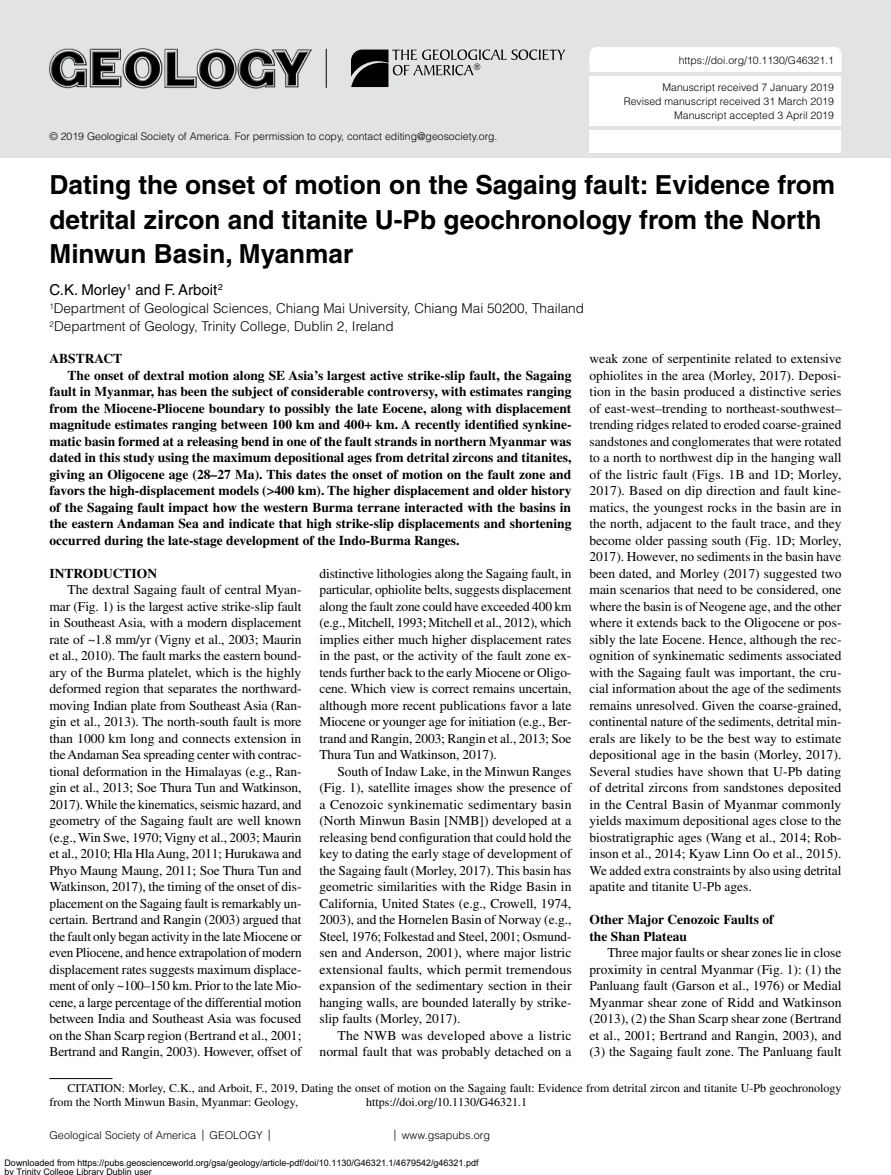
<style>
.page{position:relative;width:891px;height:1175px;background:#fff}
.page>*{position:absolute;margin:0;border:0;box-sizing:border-box;transform-origin:0 0}
.Head_0_-_Title{font:700 26.25px/34.5px "Helvetica LT Std";color:#000}
.Author{font:15px "Helvetica LT Std";color:#000}
.Body_Text{font:13.5px/16.5px "Times LT Std";color:#000;text-align:justify}
.Abstract_Body___3_co{font:700 13.5px/16.5px "Times LT Std";color:#000;text-align:justify}
.Affiliation{font:300 13.5px "Helvetica LT Std";color:#000}
.Head_2{font:700 13.5px/16.5px "Times LT Std";color:#000}
.Head_1{font:700 13.5px "Times LT Std";color:#000}
.Abstract_Head{font:700 13.5px "Times LT Std";color:#000}
.Footnote___span{font:12px/13.5px "Times LT Std";color:#000}
.t1{font:300 10.8px "Helvetica LT Std";color:#000}
.Manuscript{font:300 10.5px/13.5px "Helvetica LT Std";color:#000;text-align:right}
.Copyright{font:300 10.5px "Helvetica LT Std";color:#000}
.id_Tagline{font:300 10.5px "Helvetica LT Std";color:#000}
.t2{font:9px/9px "Arial";color:#000}
.s1{color:#fff}
.s2{font-size:11.25px}
.s3{font-size:11.25px;color:#fff}
</style>
<div class="page">
<div style="left:0;top:0;width:891px;height:158px;background:#e2e3e4"></div>
<img style="left:49px;top:48px;width:263px;height:42px">
<hr style="left:326px;top:49px;width:1px;height:39px;background:#000">
<svg style="left:351px;top:50px;width:214px;height:37px"></svg>
<hr style="left:50px;top:1078px;width:62px;height:1px;background:#000">
<div style="left:590px;top:76px;width:252px;height:50px;background:#fff"></div>
<div style="left:590px;top:47px;width:252px;height:25px;background:#fff"></div>
<div style="left:590px;top:130px;width:252px;height:23px;background:#fff"></div>
<p class="id_Tagline" style="left:679px;top:54px;width:157px">https://doi.org/10.1130/G46321.1</p>
<p class="Copyright" style="left:50px;top:129px;width:450px">© 2019 Geological Society of America. For permission to copy, contact editing@geosociety.org.</p>
<p class="Manuscript" style="left:624px;top:81px;width:212px">Manuscript received 7 January 2019<br>Revised manuscript received 31 March 2019<br>Manuscript accepted 3 April 2019</p>
<p class="Head_0_-_Title" style="left:50px;top:167px;width:787px">Dating the onset of motion on the Sagaing fault: Evidence from detrital zircon and titanite U-Pb geochronology from the North<br>Minwun Basin, Myanmar</p>
<p class="Author" style="left:50px;top:281px;width:175px">C.K. Morley<sup>1</sup> and F. Arboit<sup>2</sup></p>
<p class="Affiliation" style="left:50px;top:300px;width:536px"><sup>1</sup>Department of Geological Sciences, Chiang Mai University, Chiang Mai 50200, Thailand</p>
<p class="Affiliation" style="left:50px;top:318px;width:346px"><sup>2</sup>Department of Geology, Trinity College, Dublin 2, Ireland</p>
<p class="Abstract_Head" style="left:50px;top:350px;width:74px">ABSTRACT</p>
<p class="Abstract_Body___3_co" style="left:50px;top:366px;width:524px;text-indent:18px">The onset of dextral motion along SE Asia’s largest active strike-slip fault, the Sagaing fault in Myanmar, has been the subject of considerable controversy, with estimates ranging from the Miocene-Pliocene boundary to possibly the late Eocene, along with displacement magnitude estimates ranging between 100 km and 400+ km. A recently identified synkine&shy;matic basin formed at a releasing bend in one of the fault strands in northern Myanmar was dated in this study using the maximum depositional ages from detrital zircons and titanites, giving an Oligocene age (28–27 Ma). This dates the onset of motion on the fault zone and favors the high-displacement models (&gt;400 km). The higher displacement and older history of the Sagaing fault impact how the western Burma terrane interacted with the basins in the eastern Andaman Sea and indicate that high strike-slip displacements and shortening occurred during the late-stage development of the Indo-Burma Ranges.</p>
<p class="Head_1" style="left:50px;top:565px;width:109px">INTRODUCTION</p>
<p class="Body_Text" style="left:50px;top:581px;width:254px;text-indent:18px">The dextral Sagaing fault of central Myan&shy;mar (Fig. 1) is the largest active strike-slip fault in Southeast Asia, with a modern displacement rate of ~1.8 mm/yr (Vigny et al., 2003; Maurin et al., 2010). The fault marks the eastern bound&shy;ary of the Burma platelet, which is the highly deformed region that separates the northward&shy;moving Indian plate from Southeast Asia (Ran&shy;gin et al., 2013). The north-south fault is more than 1000 km long and connects extension in the Andaman Sea spreading center with contrac&shy;tional deformation in the Himalayas (e.g., Ran&shy;gin et al., 2013; Soe Thura Tun and Watkinson, 2017). While the kinematics, seismic hazard, and geometry of the Sagaing fault are well known (e.g., Win Swe, 1970; Vigny et al., 2003; Maurin et al., 2010; Hla Hla Aung, 2011; Hurukawa and Phyo Maung Maung, 2011; Soe Thura Tun and Watkinson, 2017), the timing of the onset of dis&shy;placement on the Sagaing fault is remarkably un&shy;certain. Bertrand and Rangin (2003) argued that the fault only began activity in the late Miocene or even Pliocene, and hence extrapolation of modern displacement rates suggests maximum displace&shy;ment of only ~100–150 km. Prior to the late Mio&shy;cene, a large percentage of the differential motion between India and Southeast Asia was focused on the Shan Scarp region (Bertrand et al., 2001; Bertrand and Rangin, 2003). However, offset of</p>
<p class="Body_Text" style="left:590px;top:350px;width:254px">weak zone of serpentinite related to extensive ophiolites in the area (Morley, 2017). Deposi&shy;tion in the basin produced a distinctive series of east-west–trending to northeast-southwest– trending ridges related to eroded coarse-grained sandstones and conglomerates that were rotated to a north to northwest dip in the hanging wall of the listric fault (Figs. 1B and 1D; Morley, 2017). Based on dip direction and fault kine&shy;matics, the youngest rocks in the basin are in the north, adjacent to the fault trace, and they become older passing south (Fig. 1D; Morley, 2017). However, no sediments in the basin have been dated, and Morley (2017) suggested two main scenarios that need to be considered, one where the basin is of Neogene age, and the other where it extends back to the Oligocene or pos&shy;sibly the late Eocene. Hence, although the rec&shy;ognition of synkinematic sediments associated with the Sagaing fault was important, the cru&shy;cial information about the age of the sediments remains unresolved. Given the coarse-grained, continental nature of the sediments, detrital min&shy;erals are likely to be the best way to estimate depositional age in the basin (Morley, 2017).<br>Several studies have shown that U-Pb dating of detrital zircons from sandstones deposited in the Central Basin of Myanmar commonly yields maximum depositional ages close to the biostratigraphic ages (Wang et al., 2014; Rob&shy;inson et al., 2014; Kyaw Linn Oo et al., 2015).<br>We added extra constraints by also using detrital apatite and titanite U-Pb ages.</p>
<p class="Head_2" style="left:590px;top:911px;width:186px">Other Major Cenozoic Faults of the Shan Plateau</p>
<p class="Body_Text" style="left:590px;top:944px;width:254px;text-indent:18px">Three major faults or shear zones lie in close proximity in central Myanmar (Fig. 1): (1) the Panluang fault (Garson et al., 1976) or Medial Myanmar shear zone of Ridd and Watkinson (2013), (2) the Shan Scarp shear zone (Bertrand et al., 2001; Bertrand and Rangin, 2003), and (3) the Sagaing fault zone. The Panluang fault</p>
<p class="Footnote___span" style="left:50px;top:1081px;width:794px;text-indent:18px">CITATION: Morley, C.K., and Arboit, F., 2019, Dating the onset of motion on the Sagaing fault: Evidence from detrital zircon and titanite U-Pb geochronology from the North Minwun Basin, Myanmar: Geology, <span class="s1">v. 47, p. 1–5,</span> https://doi.org/10.1130/G46321.1</p>
<p class="Body_Text" style="left:320px;top:565px;width:254px">distinctive lithologies along the Sagaing fault, in particular, ophiolite belts, suggests displacement along the fault zone could have exceeded 400 km (e.g., Mitchell, 1993; Mitchell et al., 2012), which implies either much higher displacement rates in the past, or the activity of the fault zone ex&shy;tends further back to the early Miocene or Oligo&shy;cene. Which view is correct remains uncertain, although more recent publications favor a late Miocene or younger age for initiation (e.g., Ber&shy;trand and Rangin, 2003; Rangin et al., 2013; Soe Thura Tun and Watkinson, 2017).</p>
<p class="Body_Text" style="left:320px;top:763px;width:254px;text-indent:18px">South of Indaw Lake, in the Minwun Ranges (Fig. 1), satellite images show the presence of a Cenozoic synkinematic sedimentary basin (North Minwun Basin [NMB]) developed at a releasing bend configuration that could hold the key to dating the early stage of development of the Sagaing fault (Morley, 2017). This basin has geometric similarities with the Ridge Basin in California, United States (e.g., Crowell, 1974, 2003), and the Hornelen Basin of Norway (e.g., Steel, 1976; Folkestad and Steel, 2001; Osmund&shy;sen and Anderson, 2001), where major listric extensional faults, which permit tremendous expansion of the sedimentary section in their hanging walls, are bounded laterally by strike&shy;slip faults (Morley, 2017).</p>
<p class="Body_Text" style="left:320px;top:1027px;width:254px;text-align:right">The NWB was developed above a listric normal fault that was probably detached on a</p>
<p class="t1" style="left:50px;top:1128px;width:442px">Geological Society of America <span class="s2">|</span> GEOLOGY <span class="s2">|</span> <span class="s1">Volume 47</span> <span class="s3">|</span> <span class="s1">Number 6</span> <span class="s2">|</span> www.gsapubs.org</p>
<p class="t2" style="left:4px;top:1159px;width:476px">Downloaded from https://pubs.geoscienceworld.org/gsa/geology/article-pdf/doi/10.1130/G46321.1/4679542/g46321.pdf by Trinity College Library Dublin user</p>
</div>
